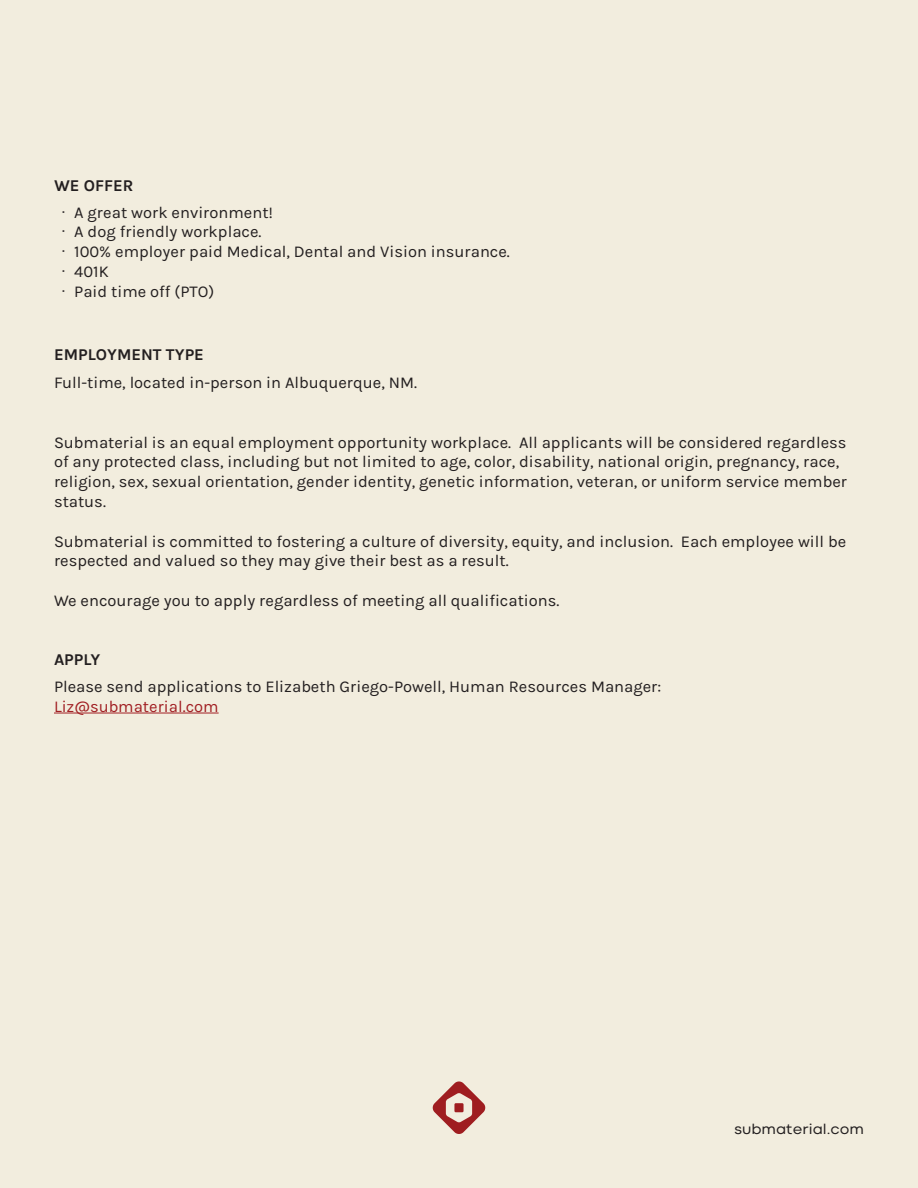
<style>
.page{position:relative;width:918px;height:1188px;background:#f2edde}
.page>*{position:absolute;margin:0;border:0;box-sizing:border-box;transform-origin:0 0}
.t1{font:16.5px/19.8px "Karla";color:#231f20}
.t2{font:700 16.5px "Karla";color:#231f20}
.t3{font:16.5px "Karla";color:#a11f23}
.t4{font:15px "Codec Cold";color:#231f20}
.s1{font-family:"Arial"}
</style>
<div class="page">
<svg style="left:433px;top:1081px;width:52px;height:53px"></svg>
<hr style="left:54px;top:713px;width:165px;height:1px;background:#a11f23">
<p class="t2" style="left:54px;top:176px;width:81px">WE OFFER</p>
<p class="t1" style="left:61px;top:203px;width:214px"><span class="s1">·</span> A great work environment!</p>
<p class="t1" style="left:61px;top:222px;width:202px"><span class="s1">·</span> A dog friendly workplace.</p>
<p class="t1" style="left:61px;top:242px;width:451px"><span class="s1">·</span> 100% employer paid Medical, Dental and Vision insurance.</p>
<p class="t1" style="left:61px;top:262px;width:50px"><span class="s1">·</span> 401K</p>
<p class="t1" style="left:61px;top:282px;width:155px"><span class="s1">·</span> Paid time off (PTO)</p>
<p class="t2" style="left:54px;top:345px;width:151px">EMPLOYMENT TYPE</p>
<p class="t1" style="left:54px;top:373px;width:365px">Full-time, located in-person in Albuquerque, NM.</p>
<p class="t1" style="left:54px;top:433px;width:795px">Submaterial is an equal employment opportunity workplace. All applicants will be considered regardless of any protected class, including but not limited to age, color, disability, national origin, pregnancy, race, religion, sex, sexual orientation, gender identity, genetic information, veteran, or uniform service member status.</p>
<p class="t1" style="left:54px;top:532px;width:794px">Submaterial is committed to fostering a culture of diversity, equity, and inclusion. Each employee will be respected and valued so they may give their best as a result.</p>
<p class="t1" style="left:54px;top:591px;width:507px">We encourage you to apply regardless of meeting all qualifications.</p>
<p class="t2" style="left:54px;top:650px;width:48px">APPLY</p>
<p class="t1" style="left:54px;top:677px;width:609px">Please send applications to Elizabeth Griego-Powell, Human Resources Manager:</p>
<p class="t3" style="left:54px;top:697px;width:166px">Liz@submaterial.com</p>
<p class="t4" style="left:735px;top:1120px;width:131px">submaterial.com</p>
</div>
